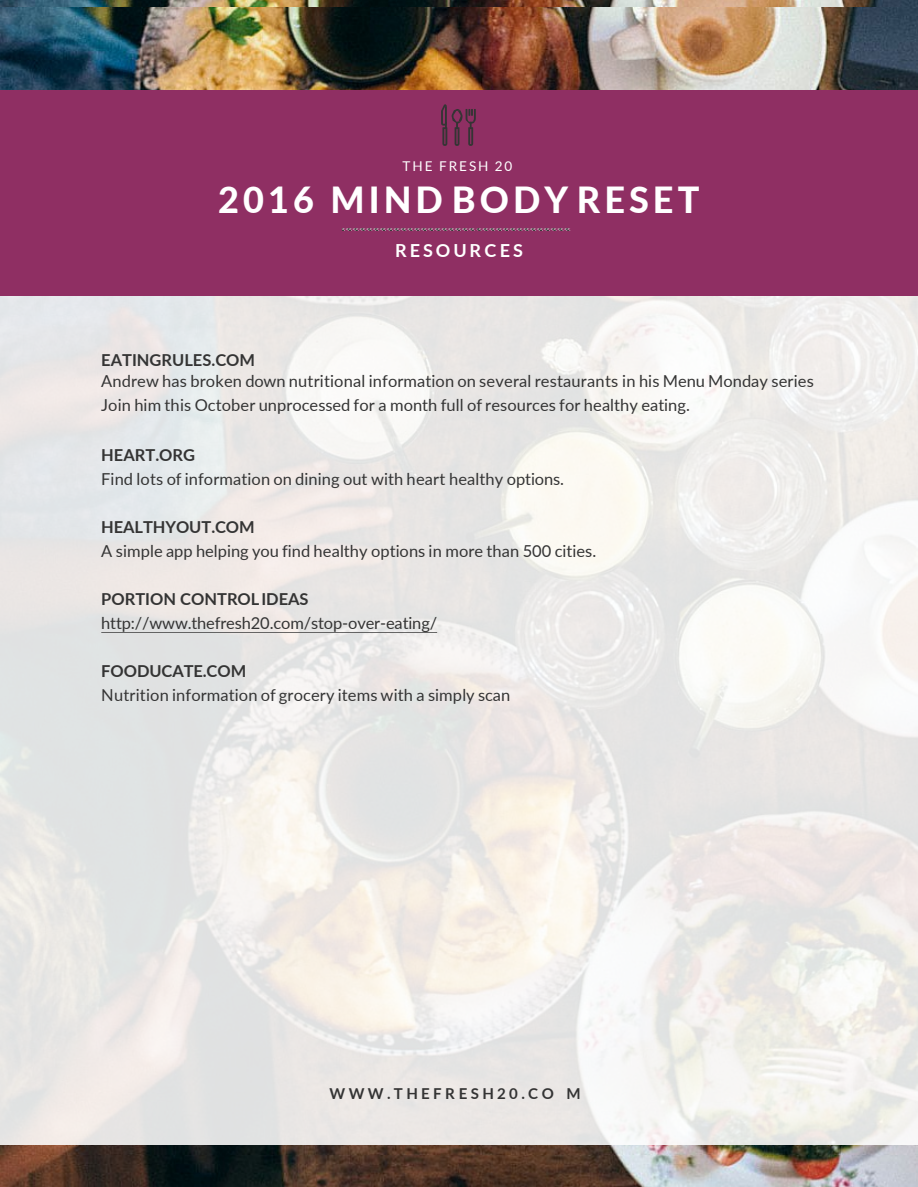
<style>
.page{position:relative;width:918px;height:1187px;background:#fff}
.page>*{position:absolute;margin:0;border:0;box-sizing:border-box;transform-origin:0 0}
.t1{font:800 36px "Lato";letter-spacing:.11em;color:#fff}
.t2{font:700 18px "Lato";letter-spacing:.165em;color:#fff}
.t3{font:16.5px/23.5px "Lato";letter-spacing:.005em;color:#343434}
.t4{font:700 16.5px "Lato";color:#343434}
.t5{font:700 15px "Lato";color:#343434}
.t6{font:13.5px "Lato";letter-spacing:.14em;color:#fff}
</style>
<div class="page">
<img style="left:0;top:7px;width:918px;height:1179px">
<div style="left:0;top:295px;width:918px;height:849px;background:#fff;opacity:.88"></div>
<div style="left:0;top:90px;width:918px;height:205px;background:#8f2f63"></div>
<img style="left:343px;top:228px;width:227px;height:2px">
<svg style="left:441px;top:104px;width:35px;height:42px"></svg>
<svg style="left:101px;top:632px;width:336px;height:1px"></svg>
<p class="t6" style="left:403px;top:156px;width:111px">THE FRESH 20</p>
<p class="t1" style="left:218px;top:174px;width:483px">2016 MIND BODY RESET</p>
<p class="t2" style="left:395px;top:237px;width:129px">RESOURCES</p>
<p class="t4" style="left:101px;top:348px;width:155px">EATINGRULES.COM</p>
<p class="t3" style="left:101px;top:369px;width:714px">Andrew has broken down nutritional information on several restaurants in his Menu Monday series<br>Join him this October unprocessed for a month full of resources for healthy eating.</p>
<p class="t4" style="left:101px;top:443px;width:95px">HEART.ORG</p>
<p class="t3" style="left:101px;top:467px;width:464px">Find lots of information on dining out with heart healthy options.</p>
<p class="t4" style="left:101px;top:515px;width:155px">HEALTHYOUT.COM</p>
<p class="t3" style="left:101px;top:539px;width:496px">A simple app helping you find healthy options in more than 500 cities.</p>
<p class="t4" style="left:101px;top:587px;width:209px">PORTION CONTROLIDEAS</p>
<p class="t3" style="left:101px;top:611px;width:338px">http://www.thefresh20.com/stop-over-eating/</p>
<p class="t4" style="left:101px;top:659px;width:146px">FOODUCATE.COM</p>
<p class="t3" style="left:101px;top:683px;width:411px">Nutrition information of grocery items with a simply scan</p>
<p class="t5" style="left:329px;top:1082px;width:253px">W W W . T H E F R E S H 2 0 . C O M</p>
</div>
